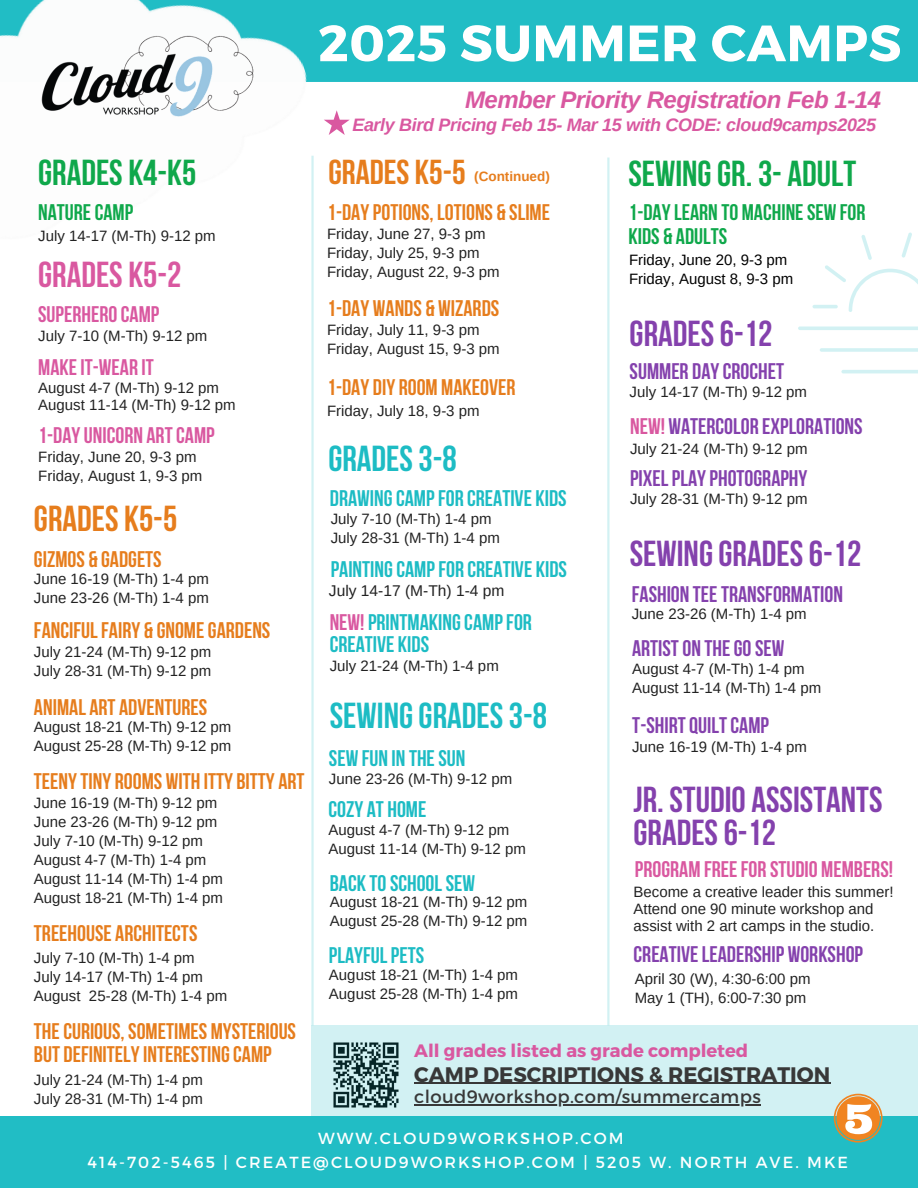
<style>
.page{position:relative;width:918px;height:1188px;background:#fff}
.page>*{position:absolute;margin:0;border:0;box-sizing:border-box;transform-origin:0 0}
.t1{font:700 51px "Montserrat";letter-spacing:.01em;color:#fff}
.t2{font:700 36px/33.8px "Bebas Neue";color:#8441ad}
.t3{font:700 36px "Bebas Neue";color:#0fa84b}
.t4{font:700 36px "Bebas Neue";color:#1dbcc4}
.t5{font:700 36px "Bebas Neue";color:#d958a0}
.t6{font:700 36px "Bebas Neue";color:#e67d1d}
.t7{font:700 34.5px "Bebas Neue";color:#e67d1d}
.t8{font:italic 700 24px "Arimo";letter-spacing:-.02em;color:#d958a0}
.t9{font:700 22.5px/23.7px "Bebas Neue";color:#e67d1d}
.t10{font:700 22.5px "Bebas Neue";color:#8441ad}
.t11{font:700 22.5px/22.5px "Bebas Neue";color:#1dbcc4}
.t12{font:700 22.5px "Bebas Neue";color:#d958a0}
.t13{font:700 22.5px/23.7px "Bebas Neue";color:#0fa84b}
.t14{font:700 21px "Montserrat";color:#383838}
.t15{font:italic 700 18px "Arimo";letter-spacing:-.02em;color:#d958a0}
.t16{font:700 18px "Montserrat";color:#d958a0}
.t17{font:18px "Montserrat";letter-spacing:.02em;color:#383838}
.t18{font:16.05px "Montserrat";letter-spacing:.13em;color:#fff}
.t19{font:15.6px "Arimo";color:#222}
.t20{font:15px/16.8px "Arimo";color:#222}
.t21{font:15px "Arimo";color:#000}
.t22{font:700 13.5px "Arimo";color:#e67d1d}
.s1{color:#d958a0}
</style>
<div class="page">
<div style="left:329px;top:0;width:589px;height:82px;background:#21bdc5"></div>
<img style="left:0;top:0;width:329px;height:156px">
<img style="left:0;top:21px;width:263px;height:114px">
<div style="left:0;top:140px;width:304px;height:885px;background:#fff"></div>
<svg style="left:798px;top:326px;width:120px;height:4px"></svg>
<svg style="left:820px;top:348px;width:98px;height:4px"></svg>
<svg style="left:841px;top:370px;width:77px;height:3px"></svg>
<svg style="left:825px;top:232px;width:93px;height:80px"></svg>
<hr style="left:813px;top:305px;width:25px;height:3px;background:#21bdc5;border-radius:2px">
<div style="left:0;top:1117px;width:918px;height:71px;background:#21bdc5"></div>
<hr style="left:311px;top:156px;width:3px;height:869px;background:#21bdc5">
<hr style="left:607px;top:158px;width:3px;height:867px;background:#21bdc5">
<svg style="left:311px;top:1025px;width:607px;height:92px;background:#c5e5e7"></svg>
<svg style="left:834px;top:1094px;width:48px;height:48px"></svg>
<svg style="left:324px;top:110px;width:26px;height:25px"></svg>
<hr style="left:414px;top:1083px;width:416px;height:1px;background:#383838">
<hr style="left:414px;top:1104px;width:347px;height:1px;background:#383838">
<p class="t1" style="left:318px;top:10px;width:585px">2025 SUMMER CAMPS</p>
<p class="t3" style="left:38px;top:158px;width:160px">GRADES K4-K5</p>
<h5 class="t13" style="left:38px;top:203px;width:97px">NATURE CAMP</h5>
<p class="t20" style="left:38px;top:227px;width:179px">July 14-17 (M-Th) 9-12 pm</p>
<h5 class="t5" style="left:38px;top:260px;width:145px">GRADES K5-2</h5>
<p class="t12" style="left:38px;top:305px;width:123px">SUPERHERO CAMP</p>
<h3 class="t20" style="left:38px;top:327px;width:171px">July 7-10 (M-Th) 9-12 pm</h3>
<p class="t12" style="left:38px;top:358px;width:117px">MAKE IT-WEAR IT</p>
<p class="t20" style="left:38px;top:379px;width:182px">August 4-7 (M-Th) 9-12 pm</p>
<h5 class="t20" style="left:38px;top:396px;width:199px">August 11-14 (M-Th) 9-12 pm</h5>
<p class="t12" style="left:38px;top:426px;width:178px">1-DAYUNICORN ARTCAMP</p>
<p class="t20" style="left:38px;top:448px;width:160px">Friday, June 20, 9-3 pm</p>
<h5 class="t20" style="left:38px;top:467px;width:166px">Friday, August 1, 9-3 pm</h5>
<p class="t6" style="left:34px;top:504px;width:145px">GRADES K5-5</p>
<h5 class="t9" style="left:34px;top:549px;width:129px">GIZMOS &amp; GADGETS</h5>
<p class="t20" style="left:34px;top:570px;width:176px">June 16-19 (M-Th) 1-4 pm</p>
<h3 class="t20" style="left:34px;top:590px;width:176px">June 23-26 (M-Th) 1-4 pm</h3>
<h5 class="t9" style="left:34px;top:620px;width:238px">FANCIFULFAIRY &amp; GNOMEGARDENS</h5>
<h3 class="t20" style="left:34px;top:644px;width:179px">July 21-24 (M-Th) 9-12 pm</h3>
<h5 class="t20" style="left:34px;top:663px;width:179px">July 28-31 (M-Th) 9-12 pm</h5>
<p class="t9" style="left:34px;top:698px;width:175px">ANIMAL ART ADVENTURES</p>
<p class="t20" style="left:34px;top:718px;width:199px">August 18-21 (M-Th) 9-12 pm</p>
<h5 class="t20" style="left:34px;top:738px;width:199px">August 25-28 (M-Th) 9-12 pm</h5>
<p class="t9" style="left:34px;top:772px;width:272px">TEENYTINY ROOMS WITH ITTY BITTY ART</p>
<h3 class="t20" style="left:34px;top:794px;width:185px">June 16-19 (M-Th) 9-12 pm</h3>
<h4 class="t20" style="left:34px;top:813px;width:185px">June 23-26 (M-Th) 9-12 pm</h4>
<p class="t20" style="left:34px;top:832px;width:171px">July 7-10 (M-Th) 9-12 pm</p>
<h5 class="t20" style="left:34px;top:852px;width:174px">August 4-7 (M-Th) 1-4 pm</h5>
<p class="t20" style="left:34px;top:871px;width:191px">August 11-14 (M-Th) 1-4 pm</p>
<p class="t20" style="left:34px;top:890px;width:191px">August 18-21 (M-Th) 1-4 pm</p>
<p class="t9" style="left:34px;top:923px;width:165px">TREEHOUSE ARCHITECTS</p>
<h5 class="t20" style="left:34px;top:950px;width:162px">July 7-10 (M-Th) 1-4 pm</h5>
<p class="t20" style="left:34px;top:969px;width:171px">July 14-17 (M-Th) 1-4 pm</p>
<p class="t20" style="left:34px;top:988px;width:195px">August 25-28 (M-Th) 1-4 pm</p>
<p class="t9" style="left:34px;top:1021px;width:264px">THECURIOUS,SOMETIMES MYSTERIOUS<br>BUT DEFINITELYINTERESTINGCAMP</p>
<p class="t20" style="left:34px;top:1071px;width:171px">July 21-24 (M-Th) 1-4 pm</p>
<p class="t20" style="left:34px;top:1090px;width:171px">July 28-31 (M-Th) 1-4 pm</p>
<p class="t8" style="left:465px;top:87px;width:418px">Member Priority Registration Feb 1-14</p>
<p class="t15" style="left:352px;top:115px;width:525px">Early Bird Pricing Feb 15- Mar 15 with CODE: cloud9camps2025</p>
<h3 class="t7" style="left:328px;top:158px;width:139px">GRADES K5-5</h3>
<h4 class="t22" style="left:474px;top:169px;width:77px">(Continued)</h4>
<h5 class="t9" style="left:327px;top:203px;width:224px">1-DAYPOTIONS,LOTIONS &amp; SLIME</h5>
<p class="t20" style="left:327px;top:225px;width:160px">Friday, June 27, 9-3 pm</p>
<p class="t20" style="left:327px;top:245px;width:154px">Friday, July 25, 9-3 pm</p>
<h5 class="t20" style="left:327px;top:264px;width:174px">Friday, August 22, 9-3 pm</h5>
<h5 class="t9" style="left:327px;top:298px;width:174px">1-DAY WANDS &amp; WIZARDS</h5>
<p class="t20" style="left:327px;top:322px;width:154px">Friday, July 11, 9-3 pm</p>
<p class="t20" style="left:327px;top:341px;width:174px">Friday, August 15, 9-3 pm</p>
<p class="t9" style="left:327px;top:377px;width:190px">1-DAY DIY ROOM MAKEOVER</p>
<h5 class="t20" style="left:327px;top:403px;width:154px">Friday, July 18, 9-3 pm</h5>
<h5 class="t4" style="left:328px;top:444px;width:130px">GRADES 3-8</h5>
<p class="t11" style="left:330px;top:490px;width:238px">DRAWINGCAMPFOR CREATIVE KIDS</p>
<h5 class="t20" style="left:331px;top:511px;width:162px">July 7-10 (M-Th) 1-4 pm</h5>
<p class="t20" style="left:331px;top:530px;width:171px">July 28-31 (M-Th) 1-4 pm</p>
<h5 class="t11" style="left:331px;top:560px;width:238px">PAINTINGCAMPFOR CREATIVE KIDS</h5>
<h3 class="t19" style="left:329px;top:581px;width:177px">July 14-17 (M-Th) 1-4 pm</h3>
<h2 class="t11" style="left:330px;top:613px;width:204px"><span class="s1">NEW!</span> PRINTMAKINGCAMP FOR<br>CREATIVE KIDS</h2>
<p class="t20" style="left:330px;top:657px;width:171px">July 21-24 (M-Th) 1-4 pm</p>
<h3 class="t4" style="left:330px;top:701px;width:219px">SEWINGGRADES3-8</h3>
<h3 class="t11" style="left:329px;top:749px;width:138px">SEW FUN IN THESUN</h3>
<p class="t20" style="left:329px;top:770px;width:185px">June 23-26 (M-Th) 9-12 pm</p>
<p class="t20" style="left:328px;top:821px;width:182px">August 4-7 (M-Th) 9-12 pm</p>
<h5 class="t20" style="left:328px;top:840px;width:199px">August 11-14 (M-Th) 9-12 pm</h5>
<p class="t11" style="left:328px;top:800px;width:99px">COZY AT HOME</p>
<p class="t11" style="left:330px;top:874px;width:147px">BACK TO SCHOOL SEW</p>
<p class="t20" style="left:330px;top:893px;width:199px">August 18-21 (M-Th) 9-12 pm</p>
<h3 class="t20" style="left:330px;top:912px;width:199px">August 25-28 (M-Th) 9-12 pm</h3>
<h5 class="t11" style="left:329px;top:947px;width:97px">PLAYFULPETS</h5>
<p class="t20" style="left:329px;top:967px;width:191px">August 18-21 (M-Th) 1-4 pm</p>
<h5 class="t20" style="left:329px;top:986px;width:191px">August 25-28 (M-Th) 1-4 pm</h5>
<p class="t3" style="left:628px;top:159px;width:229px">SEWING GR.3- ADULT</p>
<p class="t13" style="left:628px;top:202px;width:239px">1-DAYLEARN TO MACHINE SEW FOR<br>KIDS &amp; ADULTS</p>
<h5 class="t21" style="left:629px;top:251px;width:160px">Friday, June 20, 9-3 pm</h5>
<p class="t21" style="left:629px;top:270px;width:166px">Friday, August 8, 9-3 pm</p>
<p class="t2" style="left:630px;top:320px;width:144px">GRADES6-12</p>
<h5 class="t10" style="left:630px;top:362px;width:156px">SUMMER DAYCROCHET</h5>
<p class="t20" style="left:630px;top:383px;width:179px">July 14-17 (M-Th) 9-12 pm</p>
<h5 class="t10" style="left:630px;top:417px;width:234px"><span class="s1">NEW!</span> WATERCOLOR EXPLORATIONS</h5>
<p class="t20" style="left:630px;top:440px;width:179px">July 21-24 (M-Th) 9-12 pm</p>
<p class="t10" style="left:630px;top:469px;width:179px">PIXEL PLAYPHOTOGRAPHY</p>
<h5 class="t20" style="left:630px;top:491px;width:179px">July 28-31 (M-Th) 9-12 pm</h5>
<p class="t2" style="left:630px;top:540px;width:233px">SEWINGGRADES6-12</p>
<p class="t10" style="left:632px;top:585px;width:213px">FASHION TEE TRANSFORMATION</p>
<p class="t20" style="left:632px;top:605px;width:176px">June 23-26 (M-Th) 1-4 pm</p>
<p class="t10" style="left:632px;top:639px;width:154px">ARTISTON THE GO SEW</p>
<p class="t20" style="left:632px;top:661px;width:174px">August 4-7 (M-Th) 1-4 pm</p>
<p class="t20" style="left:632px;top:680px;width:191px">August 11-14 (M-Th) 1-4 pm</p>
<p class="t10" style="left:632px;top:716px;width:138px">T-SHIRT QUILT CAMP</p>
<h1 class="t20" style="left:632px;top:738px;width:176px">June 16-19 (M-Th) 1-4 pm</h1>
<p class="t2" style="left:634px;top:786px;width:250px">JR. STUDIO ASSISTANTS<br>GRADES6-12</p>
<h5 class="t12" style="left:635px;top:860px;width:260px">PROGRAM FREEFOR STUDIO MEMBERS!</h5>
<p class="t20" style="left:634px;top:883px;width:261px">Become a creative leader this summer!<br>Attend one 90 minute workshop and assist with 2 art camps in the studio.</p>
<h5 class="t10" style="left:634px;top:945px;width:231px">CREATIVE LEADERSHIP WORKSHOP</h5>
<p class="t20" style="left:635px;top:970px;width:177px">April 30 (W), 4:30-6:00 pm</p>
<p class="t20" style="left:635px;top:989px;width:173px">May 1 (TH), 6:00-7:30 pm</p>
<p class="t16" style="left:414px;top:1039px;width:336px">All grades listed as grade completed</p>
<p class="t14" style="left:414px;top:1061px;width:418px">CAMP DESCRIPTIONS &amp; REGISTRATION</p>
<h5 class="t17" style="left:414px;top:1085px;width:348px">cloud9workshop.com/summercamps</h5>
<p class="t18" style="left:318px;top:1128px;width:307px">WWW.CLOUD9WORKSHOP.COM</p>
<h5 class="t18" style="left:87px;top:1152px;width:762px">414-702-5465 | CREATE@CLOUD9WORKSHOP.COM | 5205 W. NORTH AVE. MKE</h5>
</div>
